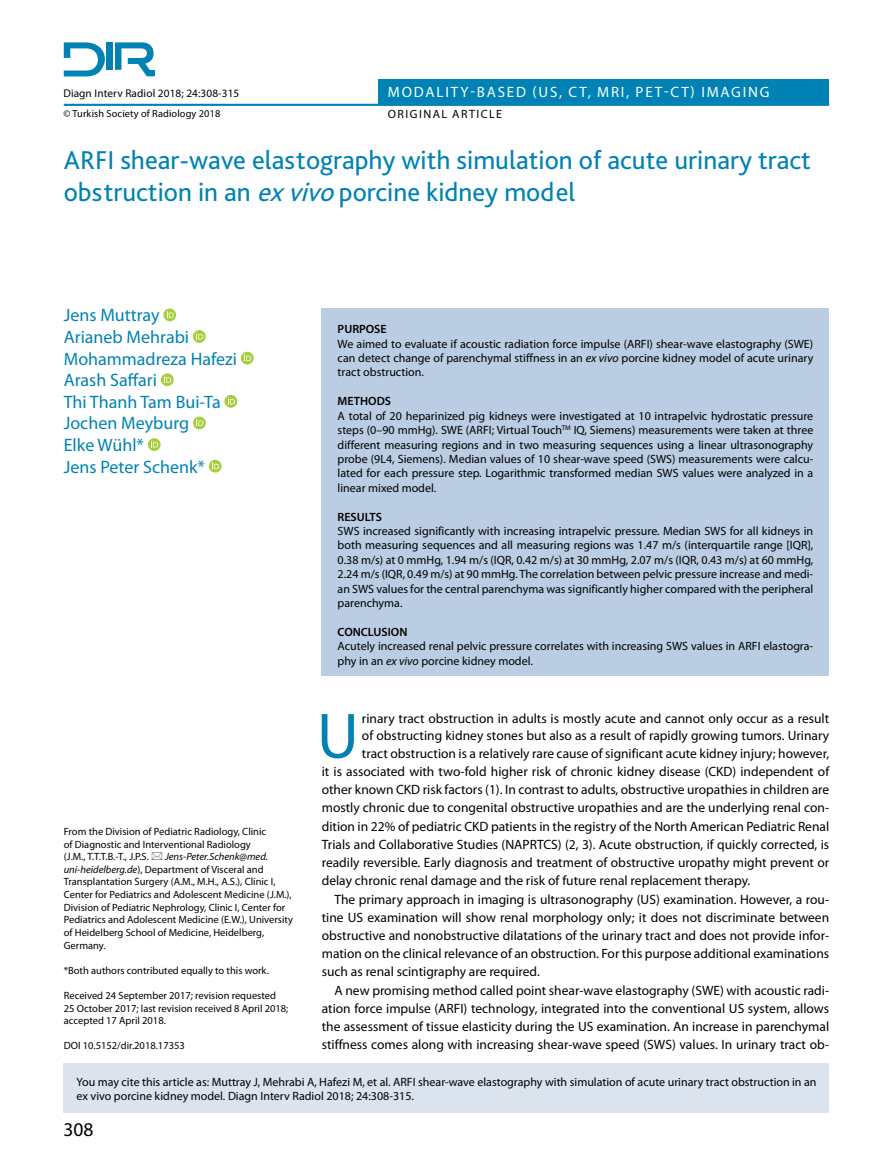
<style>
.page{position:relative;width:893px;height:1170px;background:#fff}
.page>*{position:absolute;margin:0;border:0;box-sizing:border-box;transform-origin:0 0}
.t1{font:64.65px "Myriad Pro";color:#0182b4}
.t2{font:27px/32.4px "Bliss Pro";color:#0182b4}
.t3{font:19.5px "Myriad Pro";color:#000}
.t4{font:18px/21.6px "Myriad Pro";color:#0182b4}
.t5{font:15px "Myriad Pro";letter-spacing:.12em;color:#fff}
.t6{font:13.5px "Myriad Pro";color:#000}
.t7{font:12px/14.4px "Myriad Pro";color:#000;text-align:justify}
.t8{font:600 12px "Myriad Pro";color:#000}
.t9{font:12px "Myriad Pro";letter-spacing:.12em;color:#000}
.t10{font:11.25px "Myriad Pro";letter-spacing:.01em;color:#000}
.t11{font:10.5px/12.6px "Myriad Pro";color:#000}
.t12{font:10.35px "Myriad Pro";letter-spacing:.01em;color:#000}
.s1{font-style:italic}
</style>
<div class="page">
<svg style="left:163px;top:308px;width:13px;height:13px"></svg>
<svg style="left:167px;top:311px;width:7px;height:7px"></svg>
<svg style="left:193px;top:330px;width:13px;height:13px"></svg>
<svg style="left:196px;top:332px;width:7px;height:7px"></svg>
<svg style="left:241px;top:352px;width:13px;height:12px"></svg>
<svg style="left:244px;top:354px;width:7px;height:7px"></svg>
<svg style="left:161px;top:373px;width:13px;height:13px"></svg>
<svg style="left:164px;top:376px;width:7px;height:7px"></svg>
<div style="left:225px;top:395px;width:12px;height:12px;background:#a6ce39;border-radius:50%"></div>
<svg style="left:228px;top:397px;width:7px;height:7px"></svg>
<svg style="left:193px;top:416px;width:13px;height:13px"></svg>
<svg style="left:196px;top:419px;width:7px;height:7px"></svg>
<svg style="left:148px;top:438px;width:13px;height:13px"></svg>
<svg style="left:151px;top:440px;width:7px;height:7px"></svg>
<svg style="left:209px;top:460px;width:13px;height:12px"></svg>
<svg style="left:212px;top:462px;width:7px;height:7px"></svg>
<div style="left:378px;top:79px;width:451px;height:26px;background:#0182b4"></div>
<hr style="left:64px;top:104px;width:765px;height:2px;background:#0182b4">
<div style="left:147px;top:70px;width:8px;height:6px;background:#0182b4"></div>
<div style="left:106px;top:42px;width:7px;height:28px;background:#0182b4"></div>
<svg style="left:64px;top:42px;width:41px;height:34px"></svg>
<svg style="left:115px;top:42px;width:39px;height:34px"></svg>
<div style="left:322px;top:308px;width:507px;height:367px;background:#bacde2"></div>
<div style="left:64px;top:1063px;width:765px;height:50px;background:#dae3ee"></div>
<p class="t10" style="left:63px;top:86px;width:177px">Diagn Interv Radiol 2018; 24:308-315</p>
<p class="t12" style="left:63px;top:107px;width:159px">© Turkish Society of Radiology 2018</p>
<p class="t5" style="left:388px;top:83px;width:383px">MODALITY-BASED (US, CT, MRI, PET-CT) IMAGING</p>
<p class="t9" style="left:388px;top:107px;width:116px">ORIGINAL ARTICLE</p>
<h2 class="t2" style="left:64px;top:143px;width:748px">ARFI shear-wave elastography with simulation of acute urinary tract obstruction in an <span class="s1">exvivo</span>porcine kidney model</h2>
<h3 class="t4" style="left:64px;top:304px;width:175px">Jens Muttray<br>Arianeb Mehrabi<br>Mohammadreza Hafezi<br>Arash Saffari<br>Thi Thanh Tam Bui-Ta<br>Jochen Meyburg<br>Elke Wühl*<br>Jens Peter Schenk*</h3>
<p class="t11" style="left:64px;top:825px;width:204px">From the Division of Pediatric Radiology, Clinic of Diagnostic and Interventional Radiology (J.M., T.T.T.B.-T., J.P.S.</p>
<p class="t11" style="left:64px;top:850px;width:231px;text-indent:101px"><span class="s1">Jens-Peter.Schenk@med. uni-heidelberg.de</span>), Department of Visceral and Transplantation Surgery (A.M., M.H., A.S.), Clinic I, Center for Pediatrics and Adolescent Medicine (J.M.), Division of Pediatric Nephrology, Clinic I, Center for Pediatrics and Adolescent Medicine (E.W.), University of Heidelberg School of Medicine, Heidelberg, Germany.</p>
<p class="t11" style="left:64px;top:963px;width:207px">*Both authors contributed equally to this work.</p>
<p class="t11" style="left:64px;top:988px;width:226px">Received 24 September 2017; revision requested<br>25 October 2017; last revision received 8 April 2018; accepted 17 April 2018.</p>
<p class="t11" style="left:64px;top:1039px;width:123px">DOI 10.5152/dir.2018.17353</p>
<p class="t8" style="left:338px;top:321px;width:51px">PURPOSE</p>
<p class="t7" style="left:338px;top:336px;width:477px">We aimed to evaluate if acoustic radiation force impulse (ARFI) shear-wave elastography (SWE) can detect change of parenchymal stiffness in an <span class="s1">ex vivo</span> porcine kidney model of acute urinary tract obstruction.</p>
<p class="t8" style="left:338px;top:393px;width:55px">METHODS</p>
<p class="t7" style="left:338px;top:408px;width:477px">A total of 20 heparinized pig kidneys were investigated at 10 intrapelvic hydrostatic pressure steps (0–90 mmHg). SWE (ARFI; Virtual Touch<sup>TM</sup> IQ, Siemens) measurements were taken at three different measuring regions and in two measuring sequences using a linear ultrasonography probe (9L4, Siemens). Median values of 10 shear-wave speed (SWS) measurements were calcu&shy;lated for each pressure step. Logarithmic transformed median SWS values were analyzed in a linear mixed model.</p>
<p class="t8" style="left:338px;top:509px;width:46px">RESULTS</p>
<p class="t7" style="left:338px;top:523px;width:477px">SWS increased significantly with increasing intrapelvic pressure. Median SWS for all kidneys in both measuring sequences and all measuring regions was 1.47 m/s (interquartile range [IQR], 0.38 m/s) at 0 mmHg, 1.94 m/s (IQR, 0.42 m/s) at 30 mmHg, 2.07 m/s (IQR, 0.43 m/s) at 60 mmHg, 2.24 m/s (IQR, 0.49 m/s) at 90 mmHg. The correlation between pelvic pressure increase and medi&shy;an SWS values for the central parenchyma was significantly higher compared with the peripheral parenchyma.</p>
<p class="t8" style="left:338px;top:624px;width:71px">CONCLUSION</p>
<p class="t7" style="left:338px;top:638px;width:477px">Acutely increased renal pelvic pressure correlates with increasing SWS values in ARFI elastogra&shy;phy in an <span class="s1">ex vivo</span> porcine kidney model.</p>
<h1 class="t1" style="left:317px;top:696px;width:43px">U</h1>
<p class="t6" style="left:362px;top:710px;width:469px">rinary tract obstruction in adults is mostly acute and cannot only occur as a result</p>
<p class="t6" style="left:362px;top:727px;width:469px">of obstructing kidney stones but also as a result of rapidly growing tumors. Urinary</p>
<p class="t6" style="left:362px;top:744px;width:469px">tract obstruction is a relatively rare cause of significant acute kidney injury; however,</p>
<p class="t6" style="left:322px;top:763px;width:509px">it is associated with two-fold higher risk of chronic kidney disease (CKD) independent of</p>
<p class="t6" style="left:322px;top:781px;width:509px">other known CKD risk factors (1). In contrast to adults, obstructive uropathies in children are</p>
<p class="t6" style="left:322px;top:799px;width:509px">mostly chronic due to congenital obstructive uropathies and are the underlying renal con-</p>
<p class="t6" style="left:322px;top:817px;width:509px">dition in 22% of pediatric CKD patients in the registry of the North American Pediatric Renal</p>
<p class="t6" style="left:322px;top:835px;width:509px">Trials and Collaborative Studies (NAPRTCS) (2, 3). Acute obstruction, if quickly corrected, is</p>
<p class="t6" style="left:322px;top:854px;width:509px">readily reversible. Early diagnosis and treatment of obstructive uropathy might prevent or</p>
<p class="t6" style="left:322px;top:872px;width:430px">delay chronic renal damage and the risk of future renal replacement therapy.</p>
<p class="t6" style="left:334px;top:890px;width:496px">The primary approach in imaging is ultrasonography (US) examination. However, a rou-</p>
<p class="t6" style="left:322px;top:908px;width:509px">tine US examination will show renal morphology only; it does not discriminate between</p>
<p class="t6" style="left:322px;top:927px;width:509px">obstructive and nonobstructive dilatations of the urinary tract and does not provide infor-</p>
<p class="t6" style="left:322px;top:945px;width:509px">mation on the clinical relevance of an obstruction. For this purpose additional examinations</p>
<p class="t6" style="left:322px;top:963px;width:220px">such as renal scintigraphy are required.</p>
<p class="t6" style="left:334px;top:981px;width:496px">A new promising method called point shear-wave elastography (SWE) with acoustic radi-</p>
<p class="t6" style="left:322px;top:999px;width:509px">ation force impulse (ARFI) technology, integrated into the conventional US system, allows</p>
<p class="t6" style="left:322px;top:1018px;width:509px">the assessment of tissue elasticity during the US examination. An increase in parenchymal</p>
<p class="t6" style="left:322px;top:1036px;width:509px">stiffness comes along with increasing shear-wave speed (SWS) values. In urinary tract ob-</p>
<p class="t7" style="left:77px;top:1074px;width:741px">You may cite this article as: Muttray J, Mehrabi A, Hafezi M, et al. ARFI shear-wave elastography with simulation of acute urinary tract obstruction in an ex vivo porcine kidney model. Diagn Interv Radiol 2018; 24:308-315.</p>
<h3 class="t3" style="left:64px;top:1116px;width:32px">308</h3>
</div>
